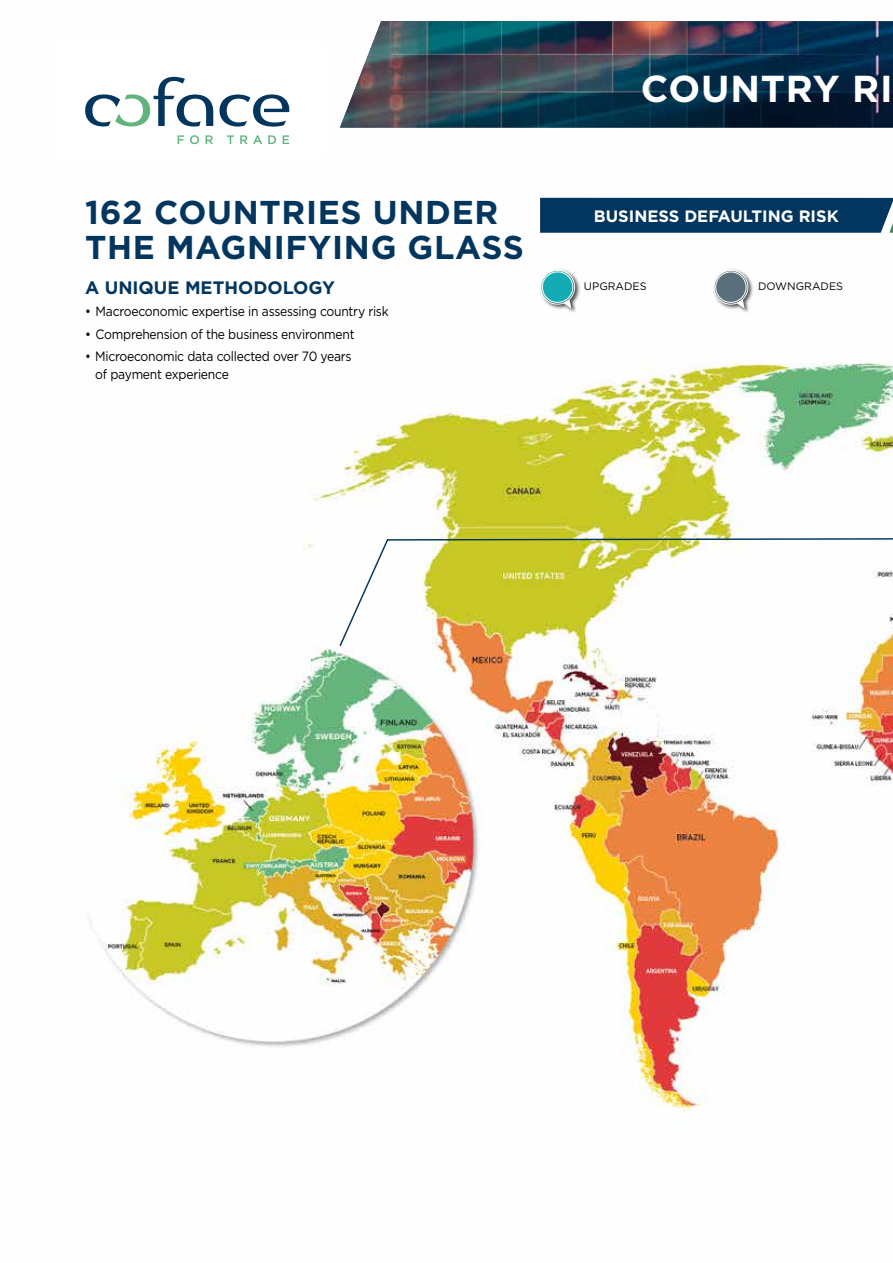
<style>
.page{position:relative;width:893px;height:1263px;background:#fff}
.page>*{position:absolute;margin:0;border:0;box-sizing:border-box;transform-origin:0 0}
.t1{font:700 37.5px "Gotham";letter-spacing:.02em;color:#fff}
.t2{font:700 33px/34.5px "Gotham";letter-spacing:.02em;color:#03365f}
.t3{font:700 18px "Gotham";color:#03365f}
.t4{font:700 16.5px "Gotham";color:#fff}
.t5{font:13.5px/18px "Gotham";letter-spacing:-.02em;color:#000;scale:.9 1}
.t6{font:10.8px "Gotham";color:#000}
</style>
<div class="page">
<img style="left:90px;top:197px;width:803px;height:914px">
<svg style="left:219px;top:94px;width:71px;height:33px"></svg>
<svg style="left:85px;top:77px;width:128px;height:50px"></svg>
<svg style="left:178px;top:135px;width:6px;height:9px"></svg>
<svg style="left:190px;top:135px;width:9px;height:9px"></svg>
<svg style="left:206px;top:135px;width:7px;height:9px"></svg>
<svg style="left:227px;top:135px;width:7px;height:9px"></svg>
<svg style="left:240px;top:135px;width:22px;height:9px"></svg>
<svg style="left:268px;top:135px;width:8px;height:9px"></svg>
<svg style="left:283px;top:135px;width:6px;height:9px"></svg>
<div style="left:712px;top:269px;width:42px;height:45px;background:#000;opacity:.75"></div>
<svg style="left:711px;top:267px;width:40px;height:42px"></svg>
<div style="left:539px;top:269px;width:42px;height:45px;background:#000;opacity:.75"></div>
<svg style="left:538px;top:267px;width:39px;height:42px"></svg>
<div style="left:540px;top:198px;width:353px;height:35px;background:#03365f"></div>
<img style="left:340px;top:21px;width:553px;height:107px">
<svg style="left:338px;top:537px;width:555px;height:110px"></svg>
<h2 class="t2" style="left:85px;top:195px;width:440px">162 COUNTRIES UNDER<br>THE MAGNIFYING GLASS</h2>
<h3 class="t3" style="left:85px;top:276px;width:251px">A UNIQUE METHODOLOGY</h3>
<p class="t5" style="left:85px;top:302px;width:339px">• Macroeconomic expertise in assessing country risk</p>
<p class="t5" style="left:85px;top:325px;width:301px">• Comprehension of the business environment</p>
<p class="t5" style="left:95px;top:347px;width:286px;text-indent:-10px">• Microeconomic data collected over 70 years of payment experience</p>
<h1 class="t1" style="left:641px;top:64px;width:253px">COUNTRY RI</h1>
<p class="t4" style="left:594px;top:205px;width:246px">BUSINESS DEFAULTING RISK</p>
<p class="t6" style="left:584px;top:280px;width:64px">UPGRADES</p>
<p class="t6" style="left:758px;top:280px;width:87px">DOWNGRADES</p>
</div>
